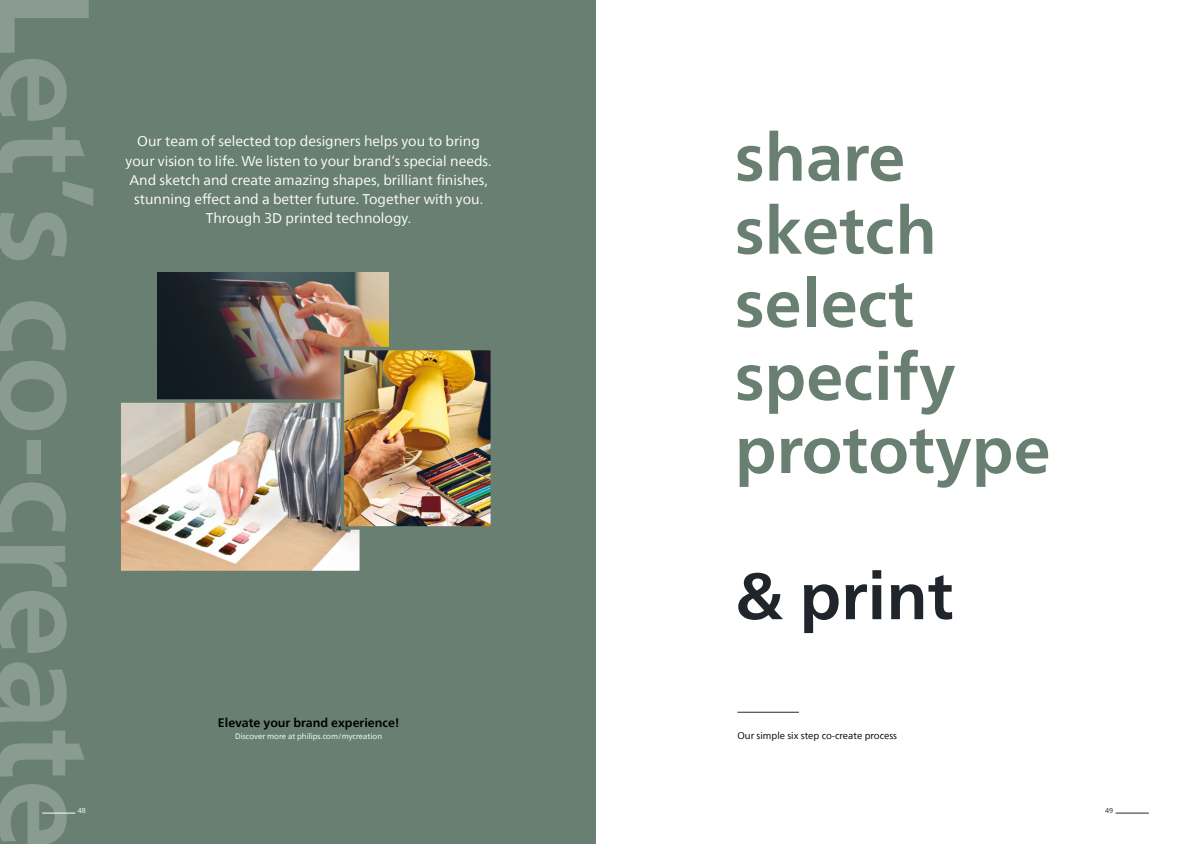
<style>
.page{position:relative;width:1191px;height:844px;background:#fff}
.page>*{position:absolute;margin:0;border:0;box-sizing:border-box;transform-origin:0 0}
.t1{font:700 66.06px/73.1px "Neue Frutiger World";color:#687f72}
.t2{font:700 66.06px "Neue Frutiger World";color:#1f252a}
.t3{font:14px/19.2px "Neue Frutiger World";color:#fff;text-align:center}
.t4{font:700 12.25px "Neue Frutiger World";color:#000}
.t5{font:9.62px "Neue Frutiger World";color:#000}
.t6{font:7.88px "Neue Frutiger World";color:#fff}
.t7{font:7px "Neue Frutiger World";color:#fff}
.t8{font:7px "Neue Frutiger World";color:#282827}
</style>
<div class="page">
<div style="left:0;top:0;width:595px;height:843px;background:#687f72"></div>
<img style="left:158px;top:273px;width:230px;height:126px">
<hr style="left:737px;top:711px;width:62px;height:1px;background:#282827">
<img style="left:122px;top:404px;width:236px;height:165px">
<div style="left:117px;top:399px;width:246px;height:175px;border:4px solid #687f72"></div>
<img style="left:346px;top:352px;width:143px;height:172px">
<div style="left:341px;top:347px;width:153px;height:182px;border:4px solid #687f72"></div>
<svg style="left:0;top:0;width:93px;height:843px"></svg>
<hr style="left:1115px;top:812px;width:33px;height:1px;background:#282827">
<hr style="left:42px;top:812px;width:33px;height:1px;background:#fff">
<p class="t3" style="left:126px;top:132px;width:367px">Our team of selected top designers helps you to bring your vision to life. We listen to your brand’s special needs.<br>And sketch and create amazing shapes, brilliant finishes, stunning effect and a better future. Together with you.<br>Through 3D printed technology.</p>
<h1 class="t1" style="left:735px;top:120px;width:317px">share sketch select specify prototype</h1>
<p class="t4" style="left:218px;top:711px;width:183px">Elevate your brand experience!</p>
<p class="t6" style="left:235px;top:730px;width:148px">Discover more at philips.com/mycreation</p>
<h1 class="t2" style="left:735px;top:537px;width:220px">&amp; print</h1>
<p class="t5" style="left:737px;top:728px;width:161px">Our simple six step co-create process</p>
<p class="t7" style="left:78px;top:805px;width:10px">48</p>
<p class="t8" style="left:1105px;top:805px;width:10px">49</p>
</div>
